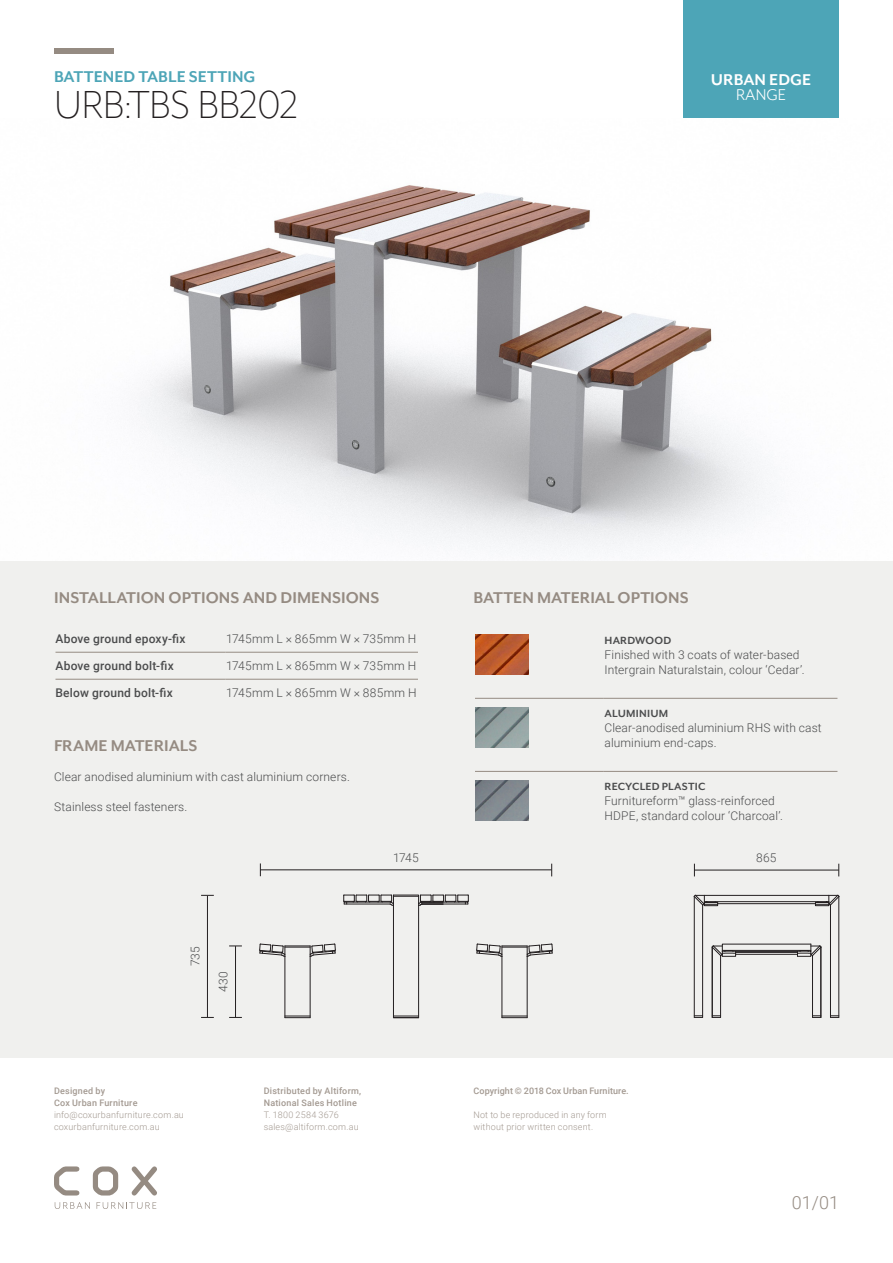
<style>
.page{position:relative;width:893px;height:1263px;background:#fff}
.page>*{position:absolute;margin:0;border:0;box-sizing:border-box;transform-origin:0 0}
.Product_Code_Heading{font:300 45px "Mr Eaves Mod OT";letter-spacing:-.01em;color:#231f20}
.Heading__Uppercase{font:700 18px "Mr Eaves Mod OT";color:#958b82}
.Heading__Uppercase-2{font:700 18px "Mr Eaves Mod OT";color:#4da5b7}
.t1{font:700 18px "Mr Eaves Mod OT";color:#fff}
.t2{font:18px "Mr Eaves Mod OT";color:#fff}
.t3{font:300 18px "Roboto";color:#958b82}
.Body_Copy{font:300 12px/15px "Roboto";letter-spacing:.01em;color:#4b4c4d}
.Body_Copy_Bold__Tabl{font:500 12px "Roboto";letter-spacing:.02em;color:#4b4c4d}
.Subheading__Uppercas{font:700 12px "Mr Eaves Mod OT";letter-spacing:.015em;color:#4b4c4d}
.Product_Measurements{font:300 12px "Roboto";letter-spacing:.015em;color:#4b4c4d}
.Contact_Details_Brow{font:300 9px/12px "Roboto";letter-spacing:.02em;color:#a39991}
.Contact_Details_Brow-2{font:500 9px/12px "Roboto";letter-spacing:.025em;color:#a39991}
</style>
<div class="page">
<div style="left:683px;top:0;width:156px;height:118px;background:#4da5b7"></div>
<div style="left:54px;top:49px;width:60px;height:5px;background:#958b82"></div>
<svg style="left:54px;top:1166px;width:25px;height:29px"></svg>
<svg style="left:93px;top:1166px;width:25px;height:29px"></svg>
<svg style="left:132px;top:1166px;width:25px;height:29px"></svg>
<svg style="left:55px;top:1202px;width:35px;height:7px"></svg>
<svg style="left:97px;top:1202px;width:59px;height:7px"></svg>
<img style="left:139px;top:185px;width:637px;height:368px">
<div style="left:0;top:561px;width:893px;height:497px;background:#f0f0ee"></div>
<hr style="left:55px;top:652px;width:170px;height:1px;background:#958b82">
<hr style="left:225px;top:652px;width:193px;height:1px;background:#958b82">
<hr style="left:55px;top:679px;width:170px;height:1px;background:#958b82">
<hr style="left:225px;top:679px;width:193px;height:1px;background:#958b82">
<hr style="left:475px;top:698px;width:129px;height:1px;background:#958b82">
<hr style="left:604px;top:698px;width:233px;height:1px;background:#958b82">
<hr style="left:475px;top:771px;width:129px;height:1px;background:#958b82">
<hr style="left:604px;top:771px;width:233px;height:1px;background:#958b82">
<img style="left:475px;top:634px;width:53px;height:40px">
<img style="left:475px;top:707px;width:53px;height:40px">
<img style="left:475px;top:780px;width:53px;height:40px">
<hr style="left:260px;top:869px;width:291px;height:1px;background:#231f20">
<svg style="left:260px;top:863px;width:1px;height:13px"></svg>
<svg style="left:551px;top:864px;width:1px;height:12px"></svg>
<hr style="left:694px;top:870px;width:145px;height:1px;background:#231f20">
<svg style="left:343px;top:895px;width:126px;height:123px"></svg>
<hr style="left:310px;top:946px;width:1px;height:72px;background:#231f20">
<hr style="left:285px;top:946px;width:1px;height:72px;background:#231f20">
<svg style="left:285px;top:1016px;width:25px;height:2px"></svg>
<svg style="left:259px;top:944px;width:77px;height:13px"></svg>
<hr style="left:502px;top:946px;width:1px;height:72px;background:#231f20">
<hr style="left:527px;top:946px;width:1px;height:72px;background:#231f20">
<svg style="left:502px;top:1016px;width:25px;height:2px"></svg>
<svg style="left:476px;top:944px;width:77px;height:13px"></svg>
<div style="left:704px;top:902px;width:14px;height:4px;border:1px solid #231f20"></div>
<div style="left:815px;top:902px;width:14px;height:4px;border:1px solid #231f20"></div>
<hr style="left:720px;top:955px;width:1px;height:62px;background:#231f20">
<hr style="left:712px;top:947px;width:1px;height:70px;background:#231f20">
<hr style="left:821px;top:947px;width:1px;height:70px;background:#231f20">
<hr style="left:812px;top:955px;width:1px;height:62px;background:#231f20">
<svg style="left:712px;top:1015px;width:9px;height:3px"></svg>
<svg style="left:812px;top:1015px;width:9px;height:3px"></svg>
<svg style="left:712px;top:944px;width:109px;height:12px"></svg>
<hr style="left:722px;top:950px;width:89px;height:1px;background:#231f20">
<hr style="left:736px;top:951px;width:61px;height:1px;background:#231f20">
<hr style="left:736px;top:952px;width:61px;height:1px;background:#231f20">
<hr style="left:694px;top:896px;width:1px;height:121px;background:#231f20">
<hr style="left:702px;top:905px;width:1px;height:112px;background:#231f20">
<svg style="left:694px;top:1015px;width:9px;height:3px"></svg>
<hr style="left:838px;top:896px;width:1px;height:121px;background:#231f20">
<hr style="left:830px;top:905px;width:1px;height:112px;background:#231f20">
<svg style="left:694px;top:895px;width:145px;height:10px"></svg>
<svg style="left:830px;top:1015px;width:9px;height:3px"></svg>
<hr style="left:235px;top:946px;width:1px;height:71px;background:#231f20">
<svg style="left:229px;top:1017px;width:13px;height:1px"></svg>
<svg style="left:229px;top:946px;width:13px;height:1px"></svg>
<hr style="left:207px;top:896px;width:1px;height:121px;background:#231f20">
<svg style="left:201px;top:1017px;width:13px;height:1px"></svg>
<svg style="left:201px;top:895px;width:13px;height:1px"></svg>
<p class="Heading__Uppercase-2" style="left:54px;top:67px;width:203px">BATTENED TABLE SETTING</p>
<p class="Product_Code_Heading" style="left:54px;top:80px;width:246px">URB:TBS BB202</p>
<h2 class="t1" style="left:711px;top:69px;width:102px">URBAN EDGE</h2>
<h2 class="t2" style="left:736px;top:85px;width:52px">RANGE</h2>
<p class="Heading__Uppercase" style="left:54px;top:588px;width:327px">INSTALLATION OPTIONS AND DIMENSIONS</p>
<p class="Body_Copy_Bold__Tabl" style="left:55px;top:630px;width:131px">Above ground epoxy-fix</p>
<p class="Body_Copy" style="left:226px;top:631px;width:192px">1745mm L × 865mm W × 735mm H</p>
<p class="Body_Copy_Bold__Tabl" style="left:55px;top:657px;width:120px">Above ground bolt-fix</p>
<p class="Body_Copy" style="left:226px;top:658px;width:192px">1745mm L × 865mm W × 735mm H</p>
<p class="Body_Copy_Bold__Tabl" style="left:55px;top:684px;width:119px">Below ground bolt-fix</p>
<p class="Body_Copy" style="left:226px;top:685px;width:192px">1745mm L × 865mm W × 885mm H</p>
<p class="Heading__Uppercase" style="left:54px;top:736px;width:145px">FRAME MATERIALS</p>
<p class="Body_Copy" style="left:54px;top:769px;width:297px">Clear anodised aluminium with cast aluminium corners.</p>
<p class="Body_Copy" style="left:54px;top:799px;width:135px">Stainless steel fasteners.</p>
<p class="Heading__Uppercase" style="left:473px;top:588px;width:217px">BATTEN MATERIAL OPTIONS</p>
<p class="Subheading__Uppercas" style="left:605px;top:634px;width:68px">HARDWOOD</p>
<p class="Body_Copy" style="left:605px;top:647px;width:202px">Finished with 3 coats of water-based<br>Intergrain Naturalstain, colour ‘Cedar’.</p>
<p class="Subheading__Uppercas" style="left:605px;top:707px;width:65px">ALUMINIUM</p>
<p class="Body_Copy" style="left:605px;top:720px;width:219px">Clear-anodised aluminium RHS with cast aluminium end-caps.</p>
<p class="Subheading__Uppercas" style="left:605px;top:780px;width:102px">RECYCLED PLASTIC</p>
<p class="Body_Copy" style="left:605px;top:793px;width:180px">Furnitureform™ glass-reinforced<br>HDPE, standard colour ‘Charcoal’.</p>
<p class="Product_Measurements" style="left:187px;top:966px;width:22px;rotate:-90deg">735</p>
<p class="Product_Measurements" style="left:215px;top:992px;width:22px;rotate:-90deg">430</p>
<p class="Product_Measurements" style="left:393px;top:849px;width:27px">1745</p>
<p class="Product_Measurements" style="left:756px;top:849px;width:22px">865</p>
<p class="Contact_Details_Brow-2" style="left:54px;top:1084px;width:85px">Designed by<br>Cox Urban Furniture</p>
<p class="Contact_Details_Brow" style="left:54px;top:1108px;width:131px">info@coxurbanfurniture.com.au coxurbanfurniture.com.au</p>
<p class="Contact_Details_Brow-2" style="left:264px;top:1084px;width:99px">Distributed by Altiform,<br>National Sales Hotline</p>
<p class="Contact_Details_Brow" style="left:264px;top:1108px;width:96px">T. 1800 2584 3676 sales@altiform.com.au</p>
<p class="Contact_Details_Brow-2" style="left:473px;top:1084px;width:157px">Copyright © 2018 Cox Urban Furniture.</p>
<p class="Contact_Details_Brow" style="left:473px;top:1108px;width:135px">Not to be reproduced in any form without prior written consent.</p>
<p class="t3" style="left:792px;top:1190px;width:49px">01/01</p>
</div>
